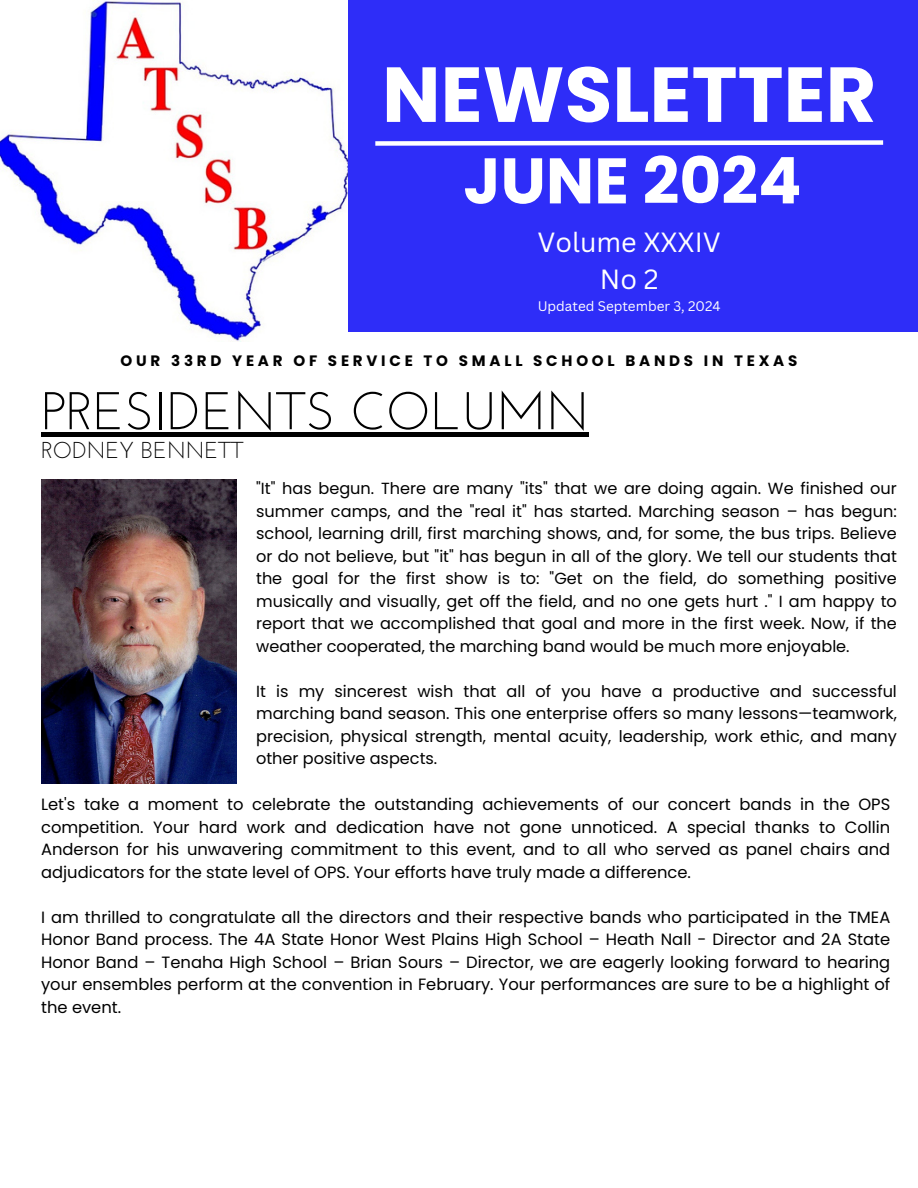
<style>
.page{position:relative;width:918px;height:1188px;background:#fff}
.page>*{position:absolute;margin:0;border:0;box-sizing:border-box;transform-origin:0 0}
.t1{font:700 77.85px "Poppins";color:#fff}
.t2{font:700 64.35px "Poppins";color:#fff}
.t3{font:52.95px "Josefin Sans";color:#000}
.t4{font:27px "Canva Sans";color:#fff}
.t5{font:22.95px "Josefin Sans";color:#000}
.t6{font:16.35px/22.5px "Poppins";color:#000;text-align:justify}
.t7{font:16.05px/22.5px "Poppins";color:#000;text-align:justify}
.t8{font:700 15px "Poppins";letter-spacing:.25em;color:#000}
.t9{font:13.5px "Canva Sans";color:#fff}
</style>
<div class="page">
<div style="left:0;top:0;width:918px;height:332px;background:#2e2df8"></div>
<svg style="left:375px;top:140px;width:509px;height:6px;background:#cacafd"></svg>
<img style="left:0;top:0;width:347px;height:341px">
<hr style="left:41px;top:433px;width:548px;height:4px;background:#000">
<img style="left:41px;top:480px;width:196px;height:304px">
<p class="t1" style="left:382px;top:40px;width:496px">NEWSLETTER</p>
<h2 class="t2" style="left:463px;top:136px;width:340px">JUNE 2024</h2>
<p class="t4" style="left:537px;top:223px;width:185px">Volume XXXIV</p>
<p class="t4" style="left:600px;top:260px;width:60px">No 2</p>
<p class="t9" style="left:538px;top:297px;width:184px">Updated September 3, 2024</p>
<h1 class="t8" style="left:121px;top:350px;width:678px">OUR 33RD YEAR OF SERVICE TO SMALL SCHOOL BANDS IN TEXAS</h1>
<p class="t3" style="left:41px;top:390px;width:549px">PRESIDENTS COLUMN</p>
<p class="t5" style="left:41px;top:441px;width:204px">RODNEY BENNETT</p>
<h4 class="t7" style="left:256px;top:477px;width:642px">"It" has begun. There are many "its" that we are doing again. We finished our summer camps, and the "real it" has started. Marching season – has begun: school, learning drill, first marching shows, and, for some, the bus trips. Believe or do not believe, but "it" has begun in all of the glory. We tell our students that the goal for the first show is to: "Get on the field, do something positive musically and visually, get off the field, and no one gets hurt ." I am happy to report that we accomplished that goal and more in the first week. Now, if the weather cooperated, the marching band would be much more enjoyable.</h4>
<h3 class="t7" style="left:256px;top:680px;width:642px">It is my sincerest wish that all of you have a productive and successful marching band season. This one enterprise offers so many lessons—teamwork, precision, physical strength, mental acuity, leadership, work ethic, and many other positive aspects.</h3>
<p class="t6" style="left:41px;top:793px;width:851px">Let's take a moment to celebrate the outstanding achievements of our concert bands in the OPS competition. Your hard work and dedication have not gone unnoticed. A special thanks to Collin Anderson for his unwavering commitment to this event, and to all who served as panel chairs and adjudicators for the state level of OPS. Your efforts have truly made a difference.</p>
<h5 class="t6" style="left:41px;top:906px;width:851px">I am thrilled to congratulate all the directors and their respective bands who participated in the TMEA Honor Band process. The 4A State Honor West Plains High School – Heath Nall - Director and 2A State Honor Band – Tenaha High School – Brian Sours – Director, we are eagerly looking forward to hearing your ensembles perform at the convention in February. Your performances are sure to be a highlight of the event.</h5>
</div>
